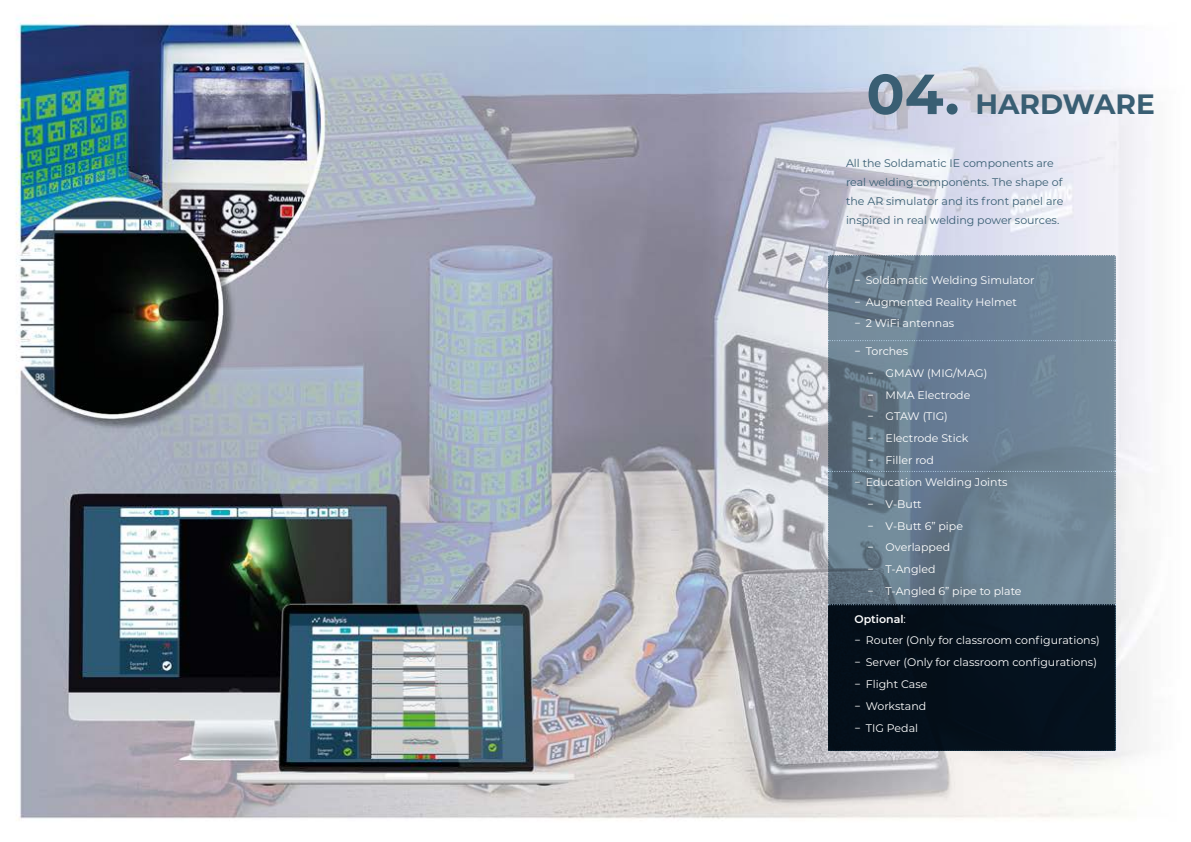
<style>
.page{position:relative;width:1191px;height:842px;background:#fff}
.page>*{position:absolute;margin:0;border:0;box-sizing:border-box;transform-origin:0 0}
.Estilo_de_párrafo_1{font:700 28px "Montserrat";color:#395e73}
.t1{font:11px "Montserrat";color:#fff}
.Montserrat_Regular_1{font:11px/19px "Montserrat";color:#395e73}
.Montserrat_Regular_1-2{font:600 11px "Montserrat";color:#fff}
.s1{font-size:56.4px}
.s2{font-weight:400}
</style>
<div class="page">
<img style="left:15px;top:15px;width:1132px;height:805px">
<svg style="left:827px;top:255px;width:289px;height:497px;background:#4e6070"></svg>
<p class="Estilo_de_párrafo_1" style="left:866px;top:84px;width:290px"><span class="s1">04.</span> HARDWARE</p>
<p class="Montserrat_Regular_1" style="left:846px;top:153px;width:219px">All the Soldamatic IE components are real welding components. The shape of the AR simulator and its front panel are inspired in real welding power sources.</p>
<p class="t1" style="left:854px;top:272px;width:181px">− Soldamatic Welding Simulator</p>
<p class="t1" style="left:854px;top:294px;width:164px">− Augmented Reality Helmet</p>
<p class="t1" style="left:854px;top:316px;width:101px">− 2 WiFi antennas</p>
<p class="t1" style="left:854px;top:343px;width:55px">− Torches</p>
<p class="t1" style="left:867px;top:365px;width:121px">− GMAW (MIG/MAG)</p>
<p class="t1" style="left:867px;top:387px;width:104px">− MMA Electrode</p>
<p class="t1" style="left:867px;top:409px;width:82px">− GTAW (TIG)</p>
<p class="t1" style="left:867px;top:431px;width:102px">− Electrode Stick</p>
<p class="t1" style="left:867px;top:453px;width:68px">− Filler rod</p>
<p class="t1" style="left:854px;top:474px;width:154px">− Education Welding Joints</p>
<p class="t1" style="left:867px;top:496px;width:56px">− V-Butt</p>
<p class="t1" style="left:867px;top:518px;width:97px">− V-Butt 6” pipe</p>
<p class="t1" style="left:867px;top:540px;width:84px">− Overlapped</p>
<p class="t1" style="left:867px;top:562px;width:69px">− T-Angled</p>
<p class="t1" style="left:867px;top:584px;width:155px">− T-Angled 6” pipe to plate</p>
<p class="Montserrat_Regular_1-2" style="left:854px;top:611px;width:53px">Optional<span class="s2">:</span></p>
<p class="t1" style="left:854px;top:633px;width:247px">− Router (Only for classroom configurations)</p>
<p class="t1" style="left:854px;top:655px;width:244px">− Server (Only for classroom configurations)</p>
<p class="t1" style="left:854px;top:677px;width:74px">− Flight Case</p>
<p class="t1" style="left:854px;top:698px;width:73px">− Workstand</p>
<p class="t1" style="left:854px;top:720px;width:65px">− TIG Pedal</p>
</div>
